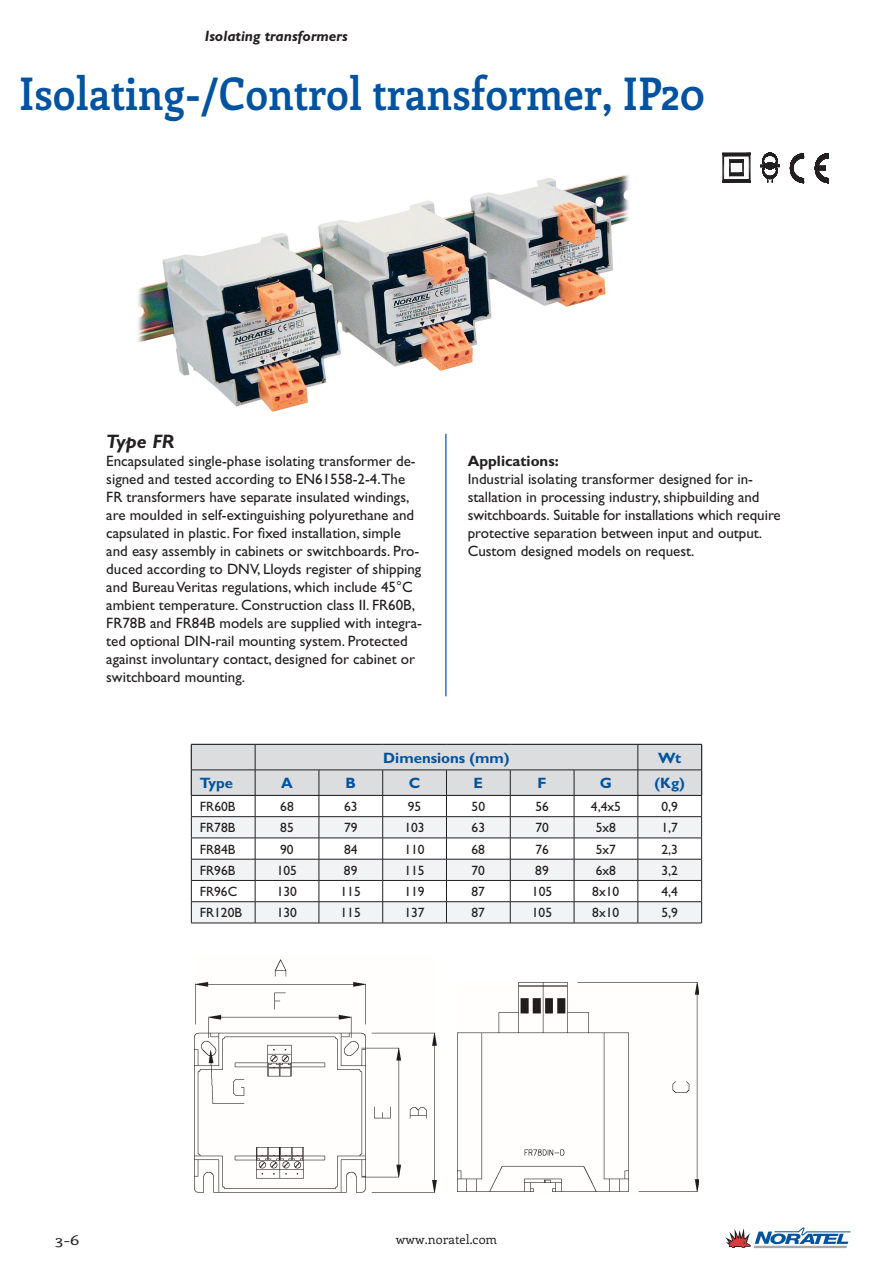
<style>
.page{position:relative;width:893px;height:1263px;background:#fff}
.page>*{position:absolute;margin:0;border:0;box-sizing:border-box;transform-origin:0 0}
.Hovedtittel{font:700 45px "Enriqueta";color:#0153a0;scale:.9 1}
.Mellomtittel{font:italic 700 19.5px "Gill Sans";color:#231f20}
.Brødtekst{font:15px/18px "Gill Sans";color:#231f20}
.Teknisk_overskrift{font:700 15px "Gill Sans";color:#0153a0}
.Produktgruppe{font:italic 700 15px "Gill Sans";color:#231f20}
.Bruksområde{font:700 15px "Gill Sans";color:#231f20}
.Eks{font:13.5px "Gill Sans";color:#231f20}
.t1{font:13.5px "Enriqueta";color:#231f20;scale:1.3 1}
.t2{font:12.75px "Enriqueta";color:#231f20}
</style>
<div class="page">
<hr style="left:445px;top:434px;width:1px;height:262px;background:#0153a0">
<svg style="left:725px;top:1228px;width:125px;height:20px"></svg>
<hr style="left:191px;top:923px;width:64px;height:1px;background:#231f20">
<hr style="left:255px;top:923px;width:64px;height:1px;background:#231f20">
<hr style="left:319px;top:923px;width:64px;height:1px;background:#231f20">
<hr style="left:383px;top:923px;width:63px;height:1px;background:#231f20">
<hr style="left:446px;top:923px;width:64px;height:1px;background:#231f20">
<hr style="left:510px;top:923px;width:64px;height:1px;background:#231f20">
<hr style="left:574px;top:923px;width:64px;height:1px;background:#231f20">
<hr style="left:638px;top:923px;width:64px;height:1px;background:#231f20">
<img style="left:194px;top:959px;width:242px;height:233px">
<img style="left:458px;top:982px;width:241px;height:210px">
<img style="left:138px;top:175px;width:491px;height:237px">
<svg style="left:722px;top:153px;width:28px;height:29px"></svg>
<svg style="left:760px;top:153px;width:20px;height:29px"></svg>
<svg style="left:790px;top:154px;width:39px;height:29px"></svg>
<svg style="left:191px;top:744px;width:511px;height:179px"></svg>
<p class="Produktgruppe" style="left:205px;top:27px;width:145px">Isolating transformers</p>
<p class="Hovedtittel" style="left:19px;top:61px;width:763px">Isolating-/Control transformer, IP20</p>
<p class="Mellomtittel" style="left:106px;top:430px;width:70px">Type FR</p>
<p class="Brødtekst" style="left:106px;top:452px;width:317px">Encapsulated single-phase isolating transformer de&shy;signed and tested according to EN61558-2-4.The FR transformers have separate insulated windings, are moulded in self-extinguishing polyurethane and capsulated in plastic. For fixed installation, simple and easy assembly in cabinets or switchboards. Pro&shy;duced according to DNV, Lloyds register of shipping and Bureau Veritas regulations, which include 45°C ambient temperature. Construction class II. FR60B, FR78B and FR84B models are supplied with integra&shy;ted optional DIN-rail mounting system. Protected against involuntary contact, designed for cabinet or switchboard mounting.</p>
<p class="Bruksområde" style="left:468px;top:452px;width:93px">Applications:</p>
<p class="Brødtekst" style="left:468px;top:470px;width:315px">Industrial isolating transformer designed for in&shy;stallation in processing industry, shipbuilding and switchboards. Suitable for installations which require protective separation between input and output.<br>Custom designed models on request.</p>
<p class="Teknisk_overskrift" style="left:383px;top:749px;width:128px">Dimensions (mm)</p>
<p class="Teknisk_overskrift" style="left:658px;top:749px;width:24px">Wt</p>
<p class="Teknisk_overskrift" style="left:200px;top:774px;width:35px">Type</p>
<p class="Teknisk_overskrift" style="left:281px;top:774px;width:13px">A</p>
<p class="Teknisk_overskrift" style="left:346px;top:774px;width:12px">B</p>
<p class="Teknisk_overskrift" style="left:409px;top:774px;width:13px">C</p>
<p class="Teknisk_overskrift" style="left:474px;top:774px;width:11px">E</p>
<p class="Teknisk_overskrift" style="left:538px;top:774px;width:11px">F</p>
<p class="Teknisk_overskrift" style="left:600px;top:774px;width:14px">G</p>
<p class="Teknisk_overskrift" style="left:654px;top:774px;width:32px">(Kg)</p>
<p class="Eks" style="left:200px;top:799px;width:37px">FR60B</p>
<p class="Eks" style="left:280px;top:799px;width:15px">68</p>
<p class="Eks" style="left:344px;top:799px;width:15px">63</p>
<p class="Eks" style="left:408px;top:799px;width:15px">95</p>
<p class="Eks" style="left:472px;top:799px;width:15px">50</p>
<p class="Eks" style="left:535px;top:799px;width:15px">56</p>
<p class="Eks" style="left:591px;top:799px;width:31px">4,4x5</p>
<p class="Eks" style="left:661px;top:799px;width:18px">0,9</p>
<p class="Eks" style="left:200px;top:820px;width:37px">FR78B</p>
<p class="Eks" style="left:280px;top:820px;width:15px">85</p>
<p class="Eks" style="left:344px;top:820px;width:15px">79</p>
<p class="Eks" style="left:404px;top:820px;width:22px">103</p>
<p class="Eks" style="left:472px;top:820px;width:15px">63</p>
<p class="Eks" style="left:535px;top:820px;width:15px">70</p>
<p class="Eks" style="left:596px;top:820px;width:22px">5x8</p>
<p class="Eks" style="left:661px;top:820px;width:18px">1,7</p>
<p class="Eks" style="left:200px;top:841px;width:37px">FR84B</p>
<p class="Eks" style="left:280px;top:841px;width:15px">90</p>
<p class="Eks" style="left:344px;top:841px;width:15px">84</p>
<p class="Eks" style="left:404px;top:841px;width:22px">110</p>
<p class="Eks" style="left:472px;top:841px;width:15px">68</p>
<p class="Eks" style="left:535px;top:841px;width:15px">76</p>
<p class="Eks" style="left:596px;top:841px;width:22px">5x7</p>
<p class="Eks" style="left:661px;top:841px;width:18px">2,3</p>
<p class="Eks" style="left:200px;top:862px;width:37px">FR96B</p>
<p class="Eks" style="left:277px;top:862px;width:22px">105</p>
<p class="Eks" style="left:344px;top:862px;width:15px">89</p>
<p class="Eks" style="left:404px;top:862px;width:22px">115</p>
<p class="Eks" style="left:471px;top:862px;width:15px">70</p>
<p class="Eks" style="left:535px;top:862px;width:15px">89</p>
<p class="Eks" style="left:596px;top:862px;width:22px">6x8</p>
<p class="Eks" style="left:661px;top:862px;width:18px">3,2</p>
<p class="Eks" style="left:200px;top:884px;width:39px">FR96C</p>
<p class="Eks" style="left:277px;top:884px;width:22px">130</p>
<p class="Eks" style="left:341px;top:884px;width:22px">115</p>
<p class="Eks" style="left:404px;top:884px;width:22px">119</p>
<p class="Eks" style="left:471px;top:884px;width:15px">87</p>
<p class="Eks" style="left:532px;top:884px;width:22px">105</p>
<p class="Eks" style="left:592px;top:884px;width:28px">8x10</p>
<p class="Eks" style="left:661px;top:884px;width:18px">4,4</p>
<p class="Eks" style="left:200px;top:905px;width:44px">FR120B</p>
<p class="Eks" style="left:277px;top:905px;width:22px">130</p>
<p class="Eks" style="left:341px;top:905px;width:22px">115</p>
<p class="Eks" style="left:404px;top:905px;width:22px">137</p>
<p class="Eks" style="left:471px;top:905px;width:15px">87</p>
<p class="Eks" style="left:532px;top:905px;width:22px">105</p>
<p class="Eks" style="left:592px;top:905px;width:28px">8x10</p>
<p class="Eks" style="left:661px;top:905px;width:18px">5,9</p>
<p class="t1" style="left:55px;top:1230px;width:20px">3-6</p>
<p class="t2" style="left:396px;top:1230px;width:103px">www.noratel.com</p>
</div>
